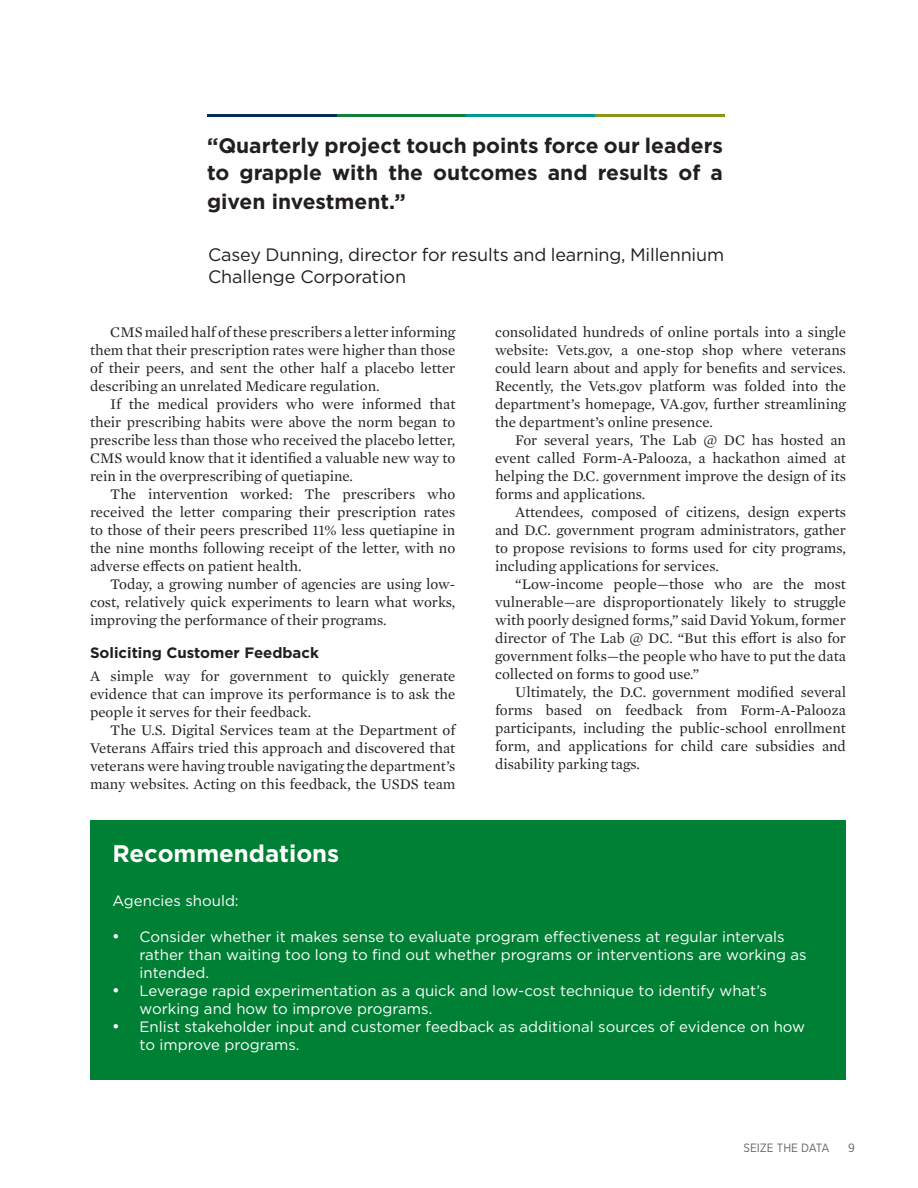
<style>
.page{position:relative;width:918px;height:1188px;background:#fff}
.page>*{position:absolute;margin:0;border:0;box-sizing:border-box;transform-origin:0 0}
.t1{font:700 24px "Gotham";color:#fff}
.Body_Copy{font:700 21px/27.9px "Gotham";color:#231f20;text-align:justify}
.Body_Copy-2{font:18px/21.6px "Gotham";letter-spacing:-.01em;color:#231f20}
.t2{font:15px/18px "Mercury Text G1";color:#231f20;text-align:justify}
.t3{font:15px/18px "Gotham";color:#fff}
.t4{font:700 15px "Gotham";color:#231f20}
.t5{font:12px "Gotham Narrow";color:#636366}
</style>
<div class="page">
<div style="left:90px;top:821px;width:756px;height:259px;background:#008035"></div>
<hr style="left:337px;top:114px;width:129px;height:3px;background:#118034">
<hr style="left:466px;top:114px;width:130px;height:3px;background:#009898">
<hr style="left:596px;top:114px;width:129px;height:3px;background:#899617">
<hr style="left:208px;top:114px;width:129px;height:3px;background:#002e54">
<p class="Body_Copy" style="left:207px;top:132px;width:518px">“Quarterly project touch points force our leaders to grapple with the outcomes and results of a given investment.”</p>
<p class="Body_Copy-2" style="left:208px;top:244px;width:517px">Casey Dunning, director for results and learning, Millennium<br>Challenge Corporation</p>
<p class="t2" style="left:90px;top:323px;width:367px;text-indent:20px">CMS mailed half of these prescribers a letter informing them that their prescription rates were higher than those of their peers, and sent the other half a placebo letter describing an unrelated Medicare regulation.</p>
<p class="t2" style="left:90px;top:395px;width:367px;text-indent:20px">If the medical providers who were informed that their prescribing habits were above the norm began to prescribe less than those who received the placebo letter, CMS would know that it identified a valuable new way to rein in the overprescribing of quetiapine.</p>
<p class="t2" style="left:90px;top:485px;width:367px;text-indent:20px">The intervention worked: The prescribers who received the letter comparing their prescription rates to those of their peers prescribed 11% less quetiapine in the nine months following receipt of the letter, with no adverse effects on patient health.</p>
<p class="t2" style="left:90px;top:575px;width:367px;text-indent:20px">Today, a growing number of agencies are using low&shy;cost, relatively quick experiments to learn what works, improving the performance of their programs.</p>
<p class="t4" style="left:90px;top:643px;width:230px">Soliciting Customer Feedback</p>
<p class="t2" style="left:90px;top:666px;width:367px">A simple way for government to quickly generate evidence that can improve its performance is to ask the people it serves for their feedback.</p>
<p class="t2" style="left:90px;top:720px;width:367px;text-indent:20px">The U.S. Digital Services team at the Department of Veterans Affairs tried this approach and discovered that veterans were having trouble navigating the department’s many websites. Acting on this feedback, the USDS team</p>
<p class="t2" style="left:495px;top:323px;width:353px">consolidated hundreds of online portals into a single website: Vets.gov, a one-stop shop where veterans could learn about and apply for benefits and services.<br>Recently, the Vets.gov platform was folded into the department’s homepage, VA.gov, further streamlining the department’s online presence.</p>
<p class="t2" style="left:495px;top:431px;width:353px;text-indent:20px">For several years, The Lab @ DC has hosted an event called Form-A-Palooza, a hackathon aimed at helping the D.C. government improve the design of its forms and applications.</p>
<p class="t2" style="left:495px;top:503px;width:353px;text-indent:20px">Attendees, composed of citizens, design experts and D.C. government program administrators, gather to propose revisions to forms used for city programs, including applications for services.</p>
<p class="t2" style="left:495px;top:575px;width:353px;text-indent:20px">“Low-income people—those who are the most vulnerable—are disproportionately likely to struggle with poorly designed forms,” said David Yokum, former director of The Lab @ DC. “But this effort is also for government folks—the people who have to put the data collected on forms to good use.”</p>
<p class="t2" style="left:495px;top:683px;width:353px;text-indent:20px">Ultimately, the D.C. government modified several forms based on feedback from Form-A-Palooza participants, including the public-school enrollment form, and applications for child care subsidies and disability parking tags.</p>
<p class="t1" style="left:112px;top:838px;width:228px">Recommendations</p>
<p class="t3" style="left:112px;top:891px;width:128px">Agencies should:</p>
<p class="t3" style="left:140px;top:927px;width:669px;text-indent:-27px">• Consider whether it makes sense to evaluate program effectiveness at regular intervals rather than waiting too long to find out whether programs or interventions are working as intended.</p>
<p class="t3" style="left:140px;top:981px;width:629px;text-indent:-27px">• Leverage rapid experimentation as a quick and low-cost technique to identify what’s working and how to improve programs.</p>
<p class="t3" style="left:140px;top:1017px;width:667px;text-indent:-27px">• Enlist stakeholder input and customer feedback as additional sources of evidence on how to improve programs.</p>
<p class="t5" style="left:744px;top:1140px;width:88px">SEIZE THE DATA</p>
<p class="t5" style="left:848px;top:1140px;width:8px">9</p>
</div>
